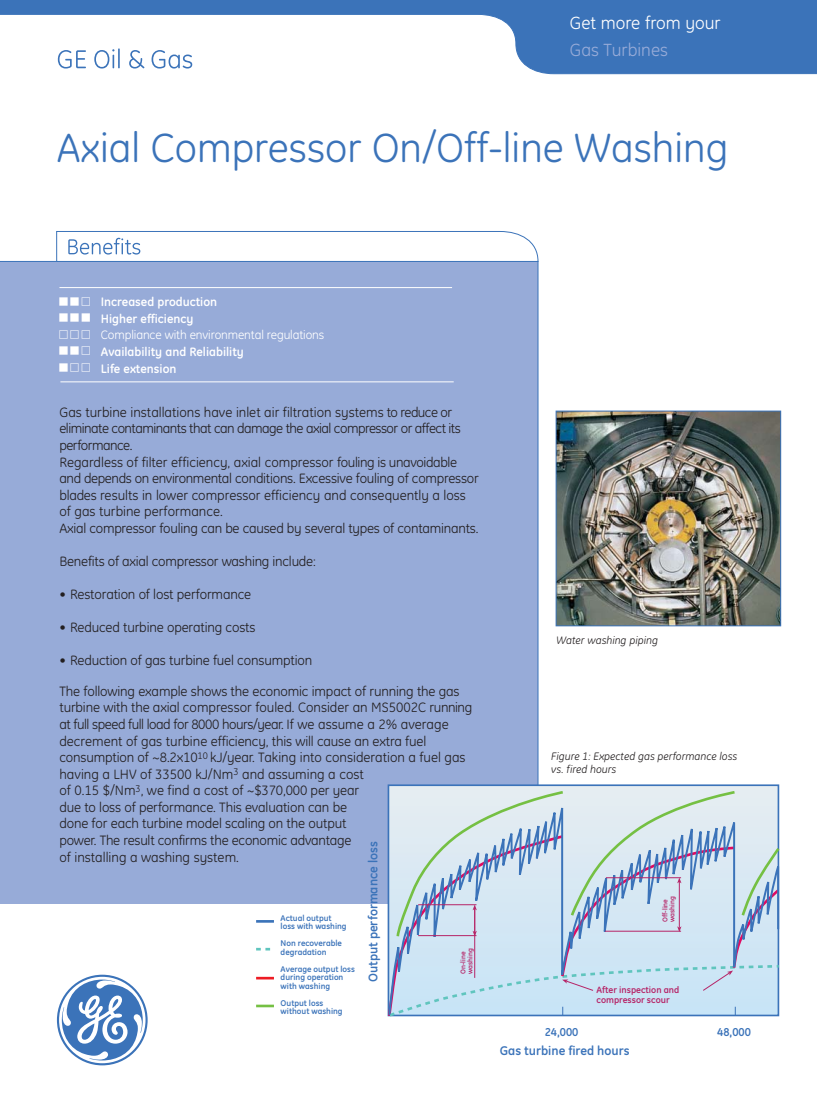
<style>
.page{position:relative;width:817px;height:1098px;background:#fff}
.page>*{position:absolute;margin:0;border:0;box-sizing:border-box;transform-origin:0 0}
.t1{font:125.55px "GE Logo Font";color:#3b73b9}
.t2{font:41.4px "GE Inspira";color:#3b73b9}
.t3{font:18px "GE Inspira";color:#fff}
.t4{font:18px "GE Inspira";color:#97abd8}
.t5{font:13.8px/16.5px "GE Inspira";letter-spacing:-.01em;color:#231f20}
.t6{font:700 12.75px "GE Inspira";color:#3b73b9}
.t7{font:700 12.45px/16.5px "GE Inspira";color:#fff}
.t8{font:12.45px "GE Inspira";letter-spacing:-.01em;color:#fff}
.t9{font:700 11.7px "GE Inspira";color:#3b73b9}
.t10{font:italic 11.1px/12.5px "GE Inspira";color:#231f20}
.t11{font:700 9.3px/9.3px "GE Inspira";color:#b62467}
.t12{font:700 8.55px/8.6px "GE Inspira";color:#3b73b9}
.t13{font:700 7.05px/7.1px "GE Inspira";color:#b62467}
</style>
<div class="page">
<div style="left:0;top:261px;width:538px;height:641px;background:#97abd8"></div>
<svg style="left:56px;top:231px;width:482px;height:31px"></svg>
<svg style="left:0;top:0;width:816px;height:74px"></svg>
<hr style="left:59px;top:287px;width:393px;height:1px;background:#fff">
<hr style="left:60px;top:381px;width:393px;height:1px;background:#fff">
<hr style="left:256px;top:919px;width:18px;height:3px;background:#3b73b9">
<svg style="left:256px;top:947px;width:15px;height:3px"></svg>
<hr style="left:256px;top:976px;width:18px;height:3px;background:#ed1c24">
<hr style="left:256px;top:1004px;width:18px;height:3px;background:#75c043">
<svg style="left:387px;top:705px;width:392px;height:84px"></svg>
<svg style="left:386px;top:789px;width:394px;height:228px;background:#c6d9e9"></svg>
<img style="left:557px;top:412px;width:221px;height:212px">
<div style="left:555px;top:410px;width:225px;height:216px;border:1px solid #3b73b9"></div>
<svg style="left:59px;top:297px;width:31px;height:8px"></svg>
<svg style="left:59px;top:313px;width:31px;height:9px"></svg>
<svg style="left:59px;top:330px;width:31px;height:8px"></svg>
<svg style="left:59px;top:346px;width:31px;height:9px"></svg>
<svg style="left:59px;top:363px;width:31px;height:8px"></svg>
<h3 class="t3" style="left:569px;top:16px;width:152px">Get more from your</h3>
<h3 class="t4" style="left:569px;top:42px;width:100px">Gas Turbines</h3>
<h2 class="t2" style="left:57px;top:130px;width:672px">Axial Compressor On/Off-line Washing</h2>
<p class="t7" style="left:101px;top:294px;width:118px">Increased production<br>Higher efficiency</p>
<p class="t8" style="left:101px;top:330px;width:225px">Compliance with environmental regulations</p>
<p class="t7" style="left:101px;top:344px;width:144px">Availability and Reliability<br>Life extension</p>
<p class="t5" style="left:59px;top:405px;width:421px">Gas turbine installations have inlet air filtration systems to reduce or eliminate contaminants that can damage the axial compressor or affect its performance.<br>Regardless of filter efficiency, axial compressor fouling is unavoidable and depends on environmental conditions. Excessive fouling of compressor blades results in lower compressor efficiency and consequently a loss of gas turbine performance.<br>Axial compressor fouling can be caused by several types of contaminants.</p>
<p class="t5" style="left:59px;top:554px;width:258px">Benefits of axial compressor washing include:</p>
<p class="t5" style="left:59px;top:587px;width:193px">• Restoration of lost performance</p>
<p class="t5" style="left:59px;top:620px;width:197px">• Reduced turbine operating costs</p>
<p class="t5" style="left:59px;top:646px;width:401px;line-height:30.3px">• Reduction of gas turbine fuel consumption<br>The following example shows the economic impact of running the gas</p>
<p class="t5" style="left:59px;top:700px;width:414px">turbine with the axial compressor fouled. Consider an MS5002C running at full speed full load for 8000 hours/year. If we assume a 2% average decrement of gas turbine efficiency, this will cause an extra fuel consumption of ~8.2x10<sup>10</sup> kJ/year. Taking into consideration a fuel gas having a LHV of 33500 kJ/Nm<sup>3</sup> and assuming a cost<br>of 0.15 $/Nm<sup>3</sup>, we find a cost of ~$370,000 per year<br>due to loss of performance. This evaluation can be<br>done for each turbine model scaling on the output<br>power. The result confirms the economic advantage<br>of installing a washing system.</p>
<p class="t6" style="left:367px;top:981px;width:142px;rotate:-90deg">Output performance loss</p>
<p class="t12" style="left:280px;top:913px;width:67px">Actual output loss with washing</p>
<p class="t12" style="left:280px;top:939px;width:63px">Non recoverable degradation</p>
<p class="t12" style="left:280px;top:964px;width:76px">Average output loss during operation with washing</p>
<p class="t12" style="left:280px;top:998px;width:63px">Output loss without washing</p>
<p class="t13" style="left:459px;top:973px;width:27px;rotate:-90deg">On-line washing</p>
<h1 class="t1" style="left:57px;top:948px;width:92px">g</h1>
<p class="t10" style="left:556px;top:634px;width:103px">Water washing piping</p>
<p class="t10" style="left:551px;top:750px;width:187px">Figure 1: Expected gas performance loss vs. fired hours</p>
<p class="t13" style="left:662px;top:921px;width:27px;rotate:-90deg">Off-line washing</p>
<p class="t9" style="left:544px;top:1027px;width:35px">24,000</p>
<p class="t11" style="left:596px;top:985px;width:84px">After inspection and compressor scour</p>
<p class="t6" style="left:499px;top:1045px;width:131px">Gas turbine fired hours</p>
<p class="t9" style="left:717px;top:1027px;width:35px">48,000</p>
</div>
